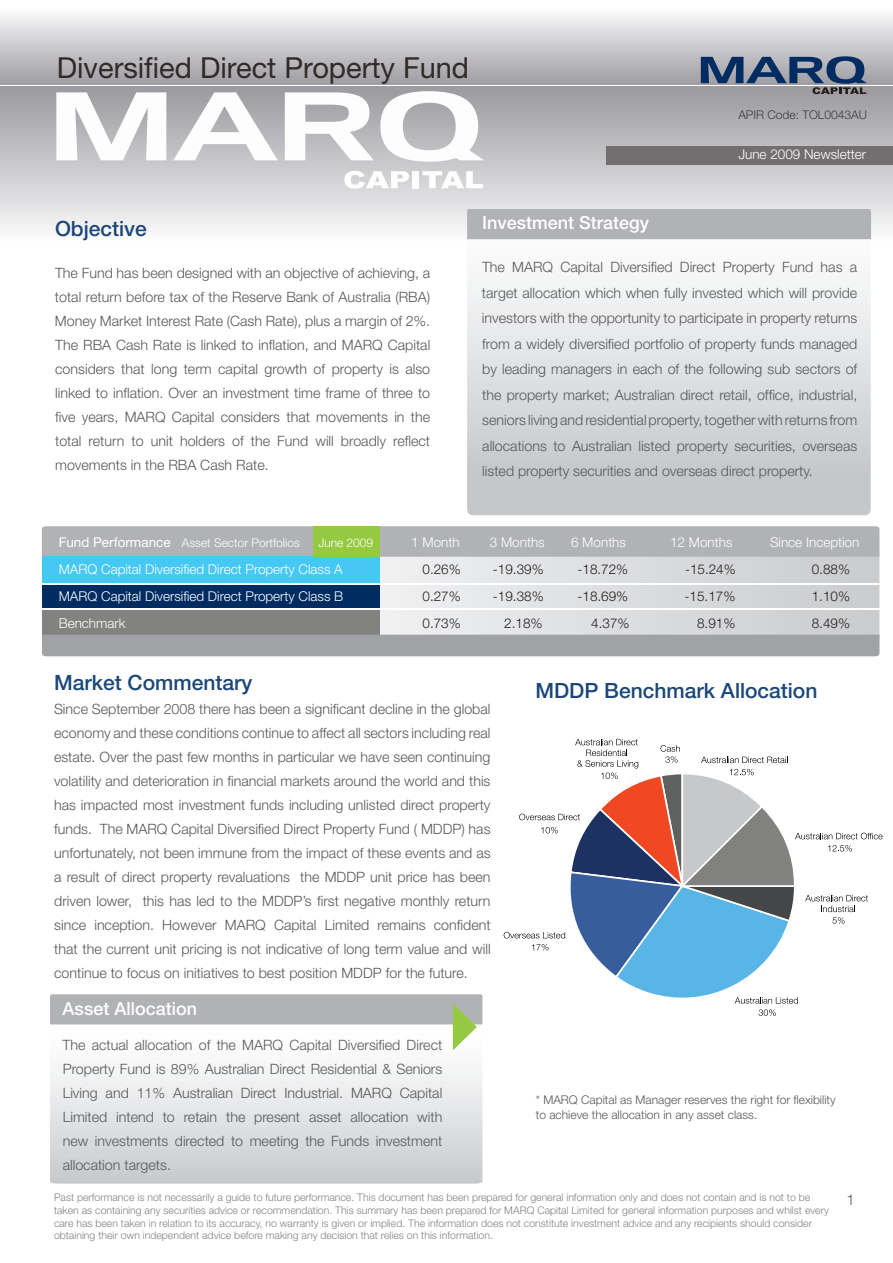
<style>
.page{position:relative;width:893px;height:1263px;background:#fff}
.page>*{position:absolute;margin:0;border:0;box-sizing:border-box;transform-origin:0 0}
.t1{font:28.95px "Helvetica Neue";color:#302a28}
.t2{font:500 21px "Helvetica Neue";color:#1c4779}
.t3{font:500 18px "Helvetica Neue";color:#fff}
.t4{font:300 14.25px/24px "Helvetica Neue";color:#57585a;text-align:justify}
.t5{font:300 13.5px "Helvetica Neue";color:#fff}
.t6{font:300 13.5px "Helvetica Neue";color:#231f20}
.t7{font:300 12px/15px "Helvetica Neue";color:#57585a}
.t8{font:300 12px "Helvetica Neue";color:#fff}
.t9{font:300 12px "Helvetica Neue";color:#3c3c3d}
.t10{font:300 10.5px/12.6px "Helvetica Neue";color:#808285}
.s1{font-weight:400;font-size:13.5px}
</style>
<div class="page">
<div style="left:0;top:0;width:893px;height:85px;background:linear-gradient(to bottom,#fff,#9d9ba1)"></div>
<div style="left:0;top:87px;width:893px;height:158px;background:linear-gradient(to bottom,#9a989e,#fcfcfd)"></div>
<svg style="left:467px;top:239px;width:404px;height:276px"></svg>
<div style="left:467px;top:209px;width:404px;height:30px;background:#b1b2b6"></div>
<svg style="left:380px;top:557px;width:499px;height:78px;background:#dcdddf"></svg>
<div style="left:42px;top:526px;width:837px;height:31px;background:#b1b2b6"></div>
<div style="left:42px;top:557px;width:338px;height:27px;background:#45c8f4"></div>
<div style="left:42px;top:584px;width:338px;height:25px;background:#002c62"></div>
<div style="left:42px;top:609px;width:338px;height:28px;background:#828281"></div>
<hr style="left:37px;top:583px;width:856px;height:2px;background:#fff">
<hr style="left:35px;top:608px;width:858px;height:1px;background:#fff">
<div style="left:42px;top:635px;width:837px;height:21px;background:#a0a2a5"></div>
<div style="left:313px;top:526px;width:66px;height:31px;background:#96c942"></div>
<svg style="left:50px;top:1050px;width:432px;height:133px"></svg>
<svg style="left:701px;top:56px;width:166px;height:38px;background:#68778e"></svg>
<svg style="left:344px;top:171px;width:65px;height:18px"></svg>
<div style="left:413px;top:171px;width:6px;height:17px;background:#fefefe"></div>
<svg style="left:422px;top:171px;width:61px;height:17px"></svg>
<svg style="left:56px;top:92px;width:110px;height:68px"></svg>
<svg style="left:173px;top:92px;width:105px;height:68px"></svg>
<svg style="left:285px;top:92px;width:89px;height:68px"></svg>
<svg style="left:380px;top:91px;width:104px;height:71px"></svg>
<div style="left:606px;top:147px;width:287px;height:18px;background:#736f70"></div>
<svg style="left:504px;top:739px;width:379px;height:277px"></svg>
<svg style="left:50px;top:994px;width:432px;height:56px"></svg>
<h1 class="t1" style="left:57px;top:51px;width:414px">Diversified Direct Property Fund</h1>
<p class="t9" style="left:738px;top:108px;width:130px">APIR Code: TOL0043AU</p>
<p class="t5" style="left:738px;top:146px;width:129px">June 2009 Newsletter</p>
<h2 class="t2" style="left:55px;top:216px;width:93px">Objective</h2>
<p class="t4" style="left:55px;top:260px;width:377px">The Fund has been designed with an objective of achieving, a total return before tax of the Reserve Bank of Australia (RBA)<br>Money Market Interest Rate (Cash Rate), plus a margin of 2%.<br>The RBA Cash Rate is linked to inflation, and MARQ Capital considers that long term capital growth of property is also linked to inflation. Over an investment time frame of three to five years, MARQ Capital considers that movements in the total return to unit holders of the Fund will broadly reflect movements in the RBA Cash Rate.</p>
<p class="t3" style="left:482px;top:212px;width:169px">Investment Strategy</p>
<p class="t4" style="left:482px;top:254px;width:377px;line-height:25.5px">The MARQ Capital Diversified Direct Property Fund has a target allocation which when fully invested which will provide investors with the opportunity to participate in property returns from a widely diversified portfolio of property funds managed by leading managers in each of the following sub sectors of the property market; Australian direct retail, office, industrial, seniors living andresidentialproperty,togetherwith returns from allocations to Australian listed property securities, overseas listed property securities and overseas direct property.</p>
<p class="t8" style="left:59px;top:535px;width:243px"><span class="s1">Fund Performance</span> Asset Sector Portfolios</p>
<p class="t8" style="left:318px;top:535px;width:56px">June 2009</p>
<p class="t5" style="left:411px;top:534px;width:50px">1 Month</p>
<p class="t5" style="left:490px;top:534px;width:56px">3 Months</p>
<p class="t5" style="left:571px;top:534px;width:56px">6 Months</p>
<p class="t5" style="left:670px;top:534px;width:64px">12 Months</p>
<p class="t5" style="left:770px;top:534px;width:91px">Since Inception</p>
<p class="t5" style="left:59px;top:561px;width:286px">MARQ Capital Diversified Direct Property Class A</p>
<p class="t6" style="left:422px;top:561px;width:40px">0.26%</p>
<p class="t6" style="left:493px;top:561px;width:52px">-19.39%</p>
<p class="t6" style="left:577px;top:561px;width:52px">-18.72%</p>
<p class="t6" style="left:685px;top:561px;width:52px">-15.24%</p>
<p class="t6" style="left:812px;top:561px;width:40px">0.88%</p>
<p class="t5" style="left:59px;top:588px;width:286px">MARQ Capital Diversified Direct Property Class B</p>
<p class="t6" style="left:422px;top:588px;width:40px">0.27%</p>
<p class="t6" style="left:493px;top:588px;width:52px">-19.38%</p>
<p class="t6" style="left:577px;top:588px;width:52px">-18.69%</p>
<p class="t6" style="left:685px;top:588px;width:52px">-15.17%</p>
<p class="t6" style="left:812px;top:588px;width:40px">1.10%</p>
<p class="t5" style="left:59px;top:615px;width:68px">Benchmark</p>
<p class="t6" style="left:422px;top:615px;width:40px">0.73%</p>
<p class="t6" style="left:504px;top:615px;width:40px">2.18%</p>
<p class="t6" style="left:591px;top:615px;width:40px">4.37%</p>
<p class="t6" style="left:697px;top:615px;width:40px">8.91%</p>
<p class="t6" style="left:812px;top:615px;width:40px">8.49%</p>
<h2 class="t2" style="left:54px;top:669px;width:200px">Market Commentary</h2>
<p class="t4" style="left:54px;top:696px;width:438px">Since September 2008 there has been a significant decline in the global economy and these conditions continue to affect all sectors including real estate. Over the past few months in particular we have seen continuing volatility and deterioration in financial markets around the world and this has impacted most investment funds including unlisted direct property funds. The MARQ Capital Diversified Direct Property Fund ( MDDP) has unfortunately, not been immune from the impact of these events and as a result of direct property revaluations the MDDP unit price has been driven lower, this has led to the MDDP’s first negative monthly return since inception. However MARQ Capital Limited remains confident that the current unit pricing is not indicative of long term value and will continue to focus on initiatives to best position MDDP for the future.</p>
<p class="t3" style="left:63px;top:998px;width:136px">Asset Allocation</p>
<p class="t4" style="left:63px;top:1032px;width:381px">The actual allocation of the MARQ Capital Diversified Direct Property Fund is 89% Australian Direct Residential &amp; Seniors Living and 11% Australian Direct Industrial. MARQ Capital Limited intend to retain the present asset allocation with new investments directed to meeting the Funds investment allocation targets.</p>
<h2 class="t2" style="left:535px;top:678px;width:284px">MDDP Benchmark Allocation</h2>
<p class="t7" style="left:536px;top:1092px;width:301px">* MARQ Capital as Manager reserves the right for flexibility to achieve the allocation in any asset class.</p>
<p class="t10" style="left:54px;top:1191px;width:776px">Past performance is not necessarily a guide to future performance. This document has been prepared for general information only and does not contain and is not to be taken as containing any securities advice or recommendation. This summary has been prepared for MARQ Capital Limited for general information purposes and whilst every care has been taken in relation to its accuracy, no warranty is given or implied. The information does not constitute investment advice and any recipients should consider obtaining their own independent advice before making any decision that relies on this information.</p>
</div>
